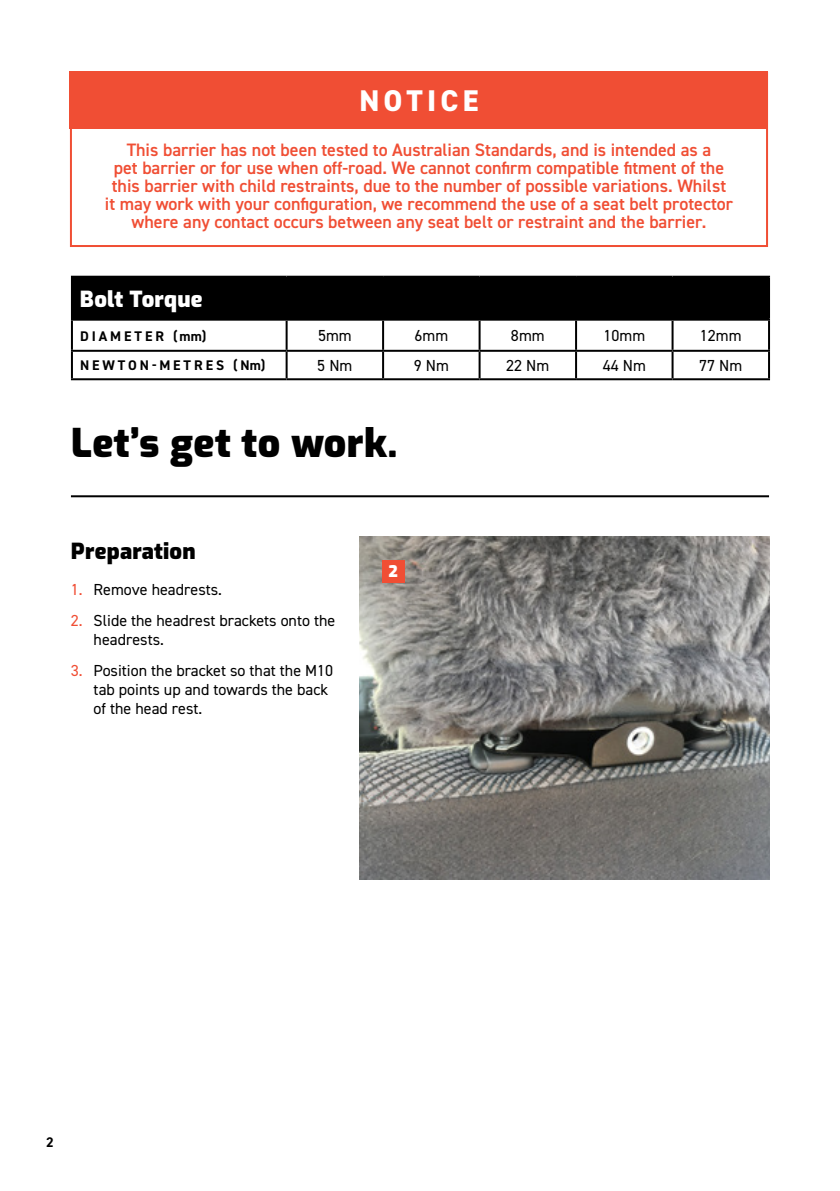
<style>
.page{position:relative;width:840px;height:1191px;background:#fff}
.page>*{position:absolute;margin:0;border:0;box-sizing:border-box;transform-origin:0 0}
.t1{font:900 39.2px "Exo";letter-spacing:.01em;color:#000}
.t2{font:800 30px "DIN2014";letter-spacing:.14em;color:#fff}
.t3{font:900 22px "Exo";letter-spacing:.01em;color:#000}
.t4{font:900 22px "Exo";letter-spacing:.01em;color:#fff}
.t5{font:600 18px/18px "DIN2014";color:#f04e34;text-align:center}
.t6{font:16px/19.2px "DIN2014";color:#000}
.t7{font:900 16px "Exo";color:#fff}
.t8{font:700 14px "DIN2014";letter-spacing:.21em;color:#000}
.s1{color:#f04e34}
</style>
<div class="page">
<div style="left:72px;top:277px;width:696px;height:43px;background:#000"></div>
<hr style="left:71px;top:276px;width:215px;height:2px;background:#000">
<hr style="left:71px;top:278px;width:2px;height:41px;background:#000">
<hr style="left:286px;top:276px;width:97px;height:2px;background:#000">
<hr style="left:383px;top:276px;width:96px;height:2px;background:#000">
<hr style="left:479px;top:276px;width:96px;height:2px;background:#000">
<hr style="left:575px;top:276px;width:97px;height:2px;background:#000">
<hr style="left:672px;top:276px;width:97px;height:2px;background:#000">
<hr style="left:767px;top:278px;width:2px;height:41px;background:#000">
<hr style="left:71px;top:319px;width:215px;height:2px;background:#000">
<hr style="left:71px;top:321px;width:2px;height:29px;background:#000">
<hr style="left:286px;top:319px;width:97px;height:2px;background:#000">
<hr style="left:285px;top:321px;width:2px;height:29px;background:#000">
<hr style="left:383px;top:319px;width:96px;height:2px;background:#000">
<hr style="left:382px;top:321px;width:2px;height:29px;background:#000">
<hr style="left:479px;top:319px;width:96px;height:2px;background:#000">
<hr style="left:478px;top:321px;width:2px;height:29px;background:#000">
<hr style="left:575px;top:319px;width:97px;height:2px;background:#000">
<hr style="left:574px;top:321px;width:2px;height:29px;background:#000">
<hr style="left:672px;top:319px;width:97px;height:2px;background:#000">
<hr style="left:671px;top:321px;width:2px;height:29px;background:#000">
<hr style="left:767px;top:321px;width:2px;height:29px;background:#000">
<hr style="left:71px;top:350px;width:215px;height:2px;background:#000">
<hr style="left:71px;top:352px;width:2px;height:26px;background:#000">
<hr style="left:286px;top:350px;width:97px;height:2px;background:#000">
<hr style="left:285px;top:352px;width:2px;height:26px;background:#000">
<hr style="left:383px;top:350px;width:96px;height:2px;background:#000">
<hr style="left:382px;top:352px;width:2px;height:26px;background:#000">
<hr style="left:479px;top:350px;width:96px;height:2px;background:#000">
<hr style="left:478px;top:352px;width:2px;height:26px;background:#000">
<hr style="left:575px;top:350px;width:97px;height:2px;background:#000">
<hr style="left:574px;top:352px;width:2px;height:26px;background:#000">
<hr style="left:672px;top:350px;width:97px;height:2px;background:#000">
<hr style="left:671px;top:352px;width:2px;height:26px;background:#000">
<hr style="left:767px;top:352px;width:2px;height:26px;background:#000">
<hr style="left:71px;top:378px;width:215px;height:2px;background:#000">
<hr style="left:286px;top:378px;width:97px;height:2px;background:#000">
<hr style="left:383px;top:378px;width:96px;height:2px;background:#000">
<hr style="left:479px;top:378px;width:96px;height:2px;background:#000">
<hr style="left:575px;top:378px;width:97px;height:2px;background:#000">
<hr style="left:672px;top:378px;width:97px;height:2px;background:#000">
<hr style="left:71px;top:495px;width:697px;height:2px;background:#000">
<img style="left:359px;top:537px;width:409px;height:342px">
<div style="left:382px;top:559px;width:22px;height:23px;background:#f04e34"></div>
<div style="left:70px;top:72px;width:697px;height:175px;border:2px solid #f04e34"></div>
<div style="left:70px;top:71px;width:697px;height:57px;background:#f04e34"></div>
<h2 class="t2" style="left:359px;top:81px;width:120px">NOTICE</h2>
<p class="t5" style="left:105px;top:140px;width:629px">This barrier has not been tested to Australian Standards, and is intended as a<br>pet barrier or for use when off-road. We cannot confirm compatible fitment of the this barrier with child restraints, due to the number of possible variations. Whilst it may work with your configuration, we recommend the use of a seat belt protector where any contact occurs between any seat belt or restraint and the barrier.</p>
<p class="t4" style="left:80px;top:283px;width:124px">Bolt Torque</p>
<p class="t8" style="left:80px;top:326px;width:128px">DIAMETER (mm)</p>
<p class="t6" style="left:318px;top:326px;width:35px">5mm</p>
<p class="t6" style="left:414px;top:326px;width:35px">6mm</p>
<p class="t6" style="left:510px;top:326px;width:35px">8mm</p>
<p class="t6" style="left:603px;top:326px;width:43px">10mm</p>
<p class="t6" style="left:699px;top:326px;width:43px">12mm</p>
<p class="t8" style="left:80px;top:356px;width:187px">NEWTON-METRES (Nm)</p>
<p class="t6" style="left:317px;top:356px;width:37px">5 Nm</p>
<p class="t6" style="left:413px;top:356px;width:37px">9 Nm</p>
<p class="t6" style="left:506px;top:356px;width:45px">22 Nm</p>
<p class="t6" style="left:602px;top:356px;width:45px">44 Nm</p>
<p class="t6" style="left:699px;top:356px;width:45px">77 Nm</p>
<h1 class="t1" style="left:71px;top:415px;width:328px">Let’s get to work.</h1>
<p class="t3" style="left:71px;top:535px;width:126px">Preparation</p>
<p class="t6" style="left:71px;top:580px;width:152px"><span class="s1">1.</span> Remove headrests.</p>
<p class="t6" style="left:94px;top:610px;width:243px;text-indent:-23px"><span class="s1">2.</span> Slide the headrest brackets onto the headrests.</p>
<p class="t6" style="left:94px;top:660px;width:241px;text-indent:-23px"><span class="s1">3.</span> Position the bracket so that the M10 tab points up and towards the back of the head rest.</p>
<p class="t7" style="left:388px;top:559px;width:11px">2</p>
<p class="t8" style="left:46px;top:1132px;width:9px">2</p>
</div>
